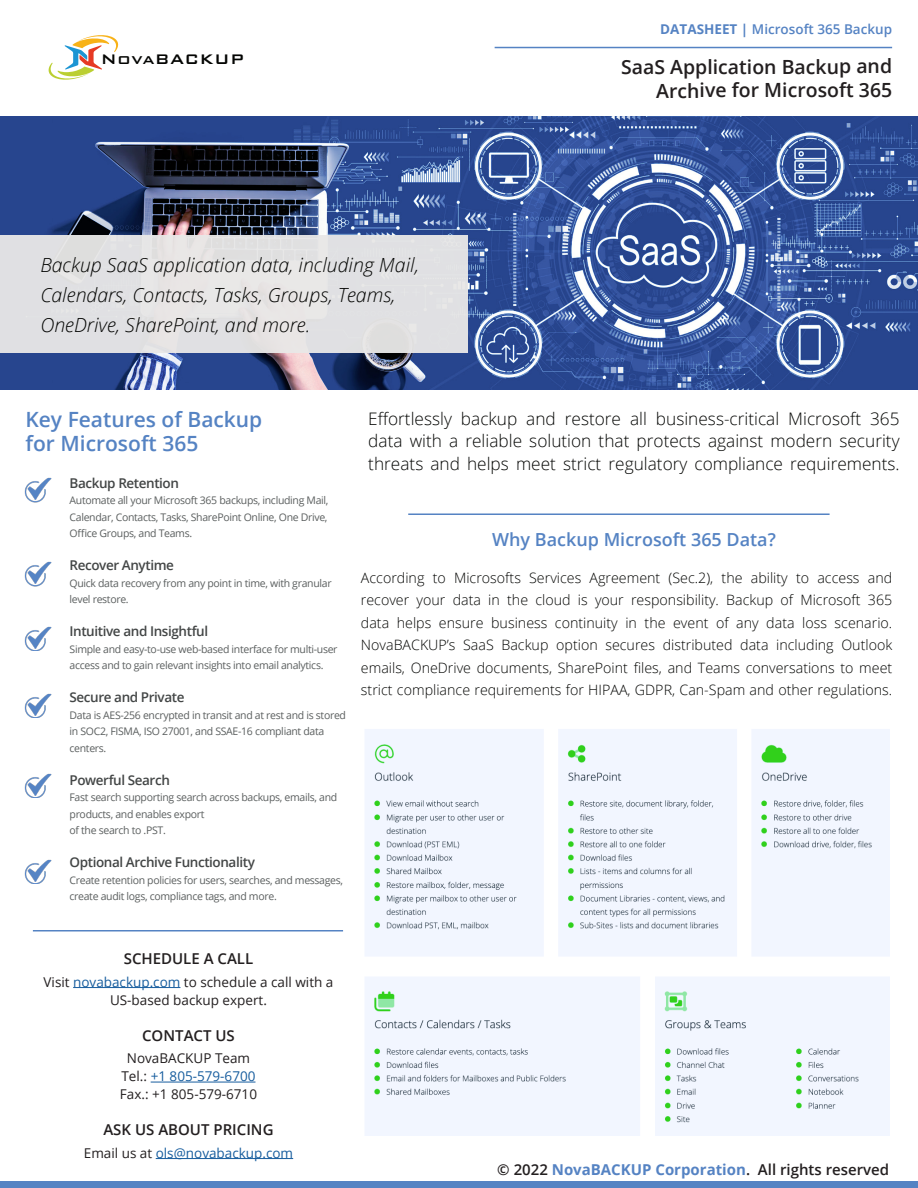
<style>
.page{position:relative;width:918px;height:1188px;background:#fff}
.page>*{position:absolute;margin:0;border:0;box-sizing:border-box;transform-origin:0 0}
.t1{font:600 21px/24px "Open Sans";color:#5583c3}
.t2{font:italic 300 19.5px/30px "Open Sans";color:#040503}
.t3{font:600 19.5px/23.2px "Open Sans";letter-spacing:-.005em;color:#231f20;text-align:right}
.t4{font:500 18.6px "Bank Gothic BT";letter-spacing:.02em;color:#040503}
.t5{font:600 18px "Open Sans";color:#5583c3}
.t6{font:300 17.25px/22.5px "Open Sans";color:#040503;text-align:justify}
.t7{font:600 15px "Open Sans";color:#231f20}
.t8{font:300 14.25px/22.5px "Open Sans";color:#040503;text-align:justify}
.t9{font:13.5px/18px "Open Sans";color:#231f20;text-align:center}
.t10{font:600 13.5px "Open Sans";letter-spacing:-.03em;color:#434646}
.t11{font:600 13.5px "Open Sans";color:#5583c3}
.t12{font:13.5px "Open Sans";color:#175d9e}
.t13{font:10.5px/16.5px "Open Sans";letter-spacing:-.03em;color:#5b5f5f}
.s1{font-weight:700}
.s2{color:#175d9e}
.s3{color:#231f20}
.s4{font-weight:700;color:#5583c3}
</style>
<div class="page">
<img style="left:24px;top:477px;width:28px;height:25px">
<hr style="left:73px;top:987px;width:107px;height:1px;background:#175d9e">
<hr style="left:151px;top:1082px;width:104px;height:1px;background:#175d9e">
<hr style="left:156px;top:1158px;width:137px;height:1px;background:#175d9e">
<div style="left:0;top:1182px;width:918px;height:6px;background:#5583c3"></div>
<svg style="left:49px;top:35px;width:70px;height:45px"></svg>
<hr style="left:495px;top:47px;width:397px;height:1px;background:#5583c3">
<svg style="left:0;top:116px;width:918px;height:274px;background:#3e5895"></svg>
<hr style="left:408px;top:513px;width:422px;height:2px;background:#5583c3">
<div style="left:0;top:236px;width:468px;height:117px;background:#e0e0e3"></div>
<img style="left:24px;top:561px;width:28px;height:25px">
<img style="left:24px;top:626px;width:28px;height:25px">
<img style="left:24px;top:693px;width:28px;height:25px">
<img style="left:24px;top:773px;width:28px;height:25px">
<img style="left:24px;top:859px;width:28px;height:25px">
<hr style="left:33px;top:930px;width:310px;height:2px;background:#5583c3">
<img style="left:365px;top:729px;width:524px;height:406px">
<p class="t4" style="left:101px;top:49px;width:144px">NovaBACKUP</p>
<p class="t2" style="left:40px;top:249px;width:380px">Backup SaaS application data, including Mail,<br>Calendars, Contacts, Tasks, Groups, Teams,<br>OneDrive, SharePoint, and more.</p>
<p class="t11" style="left:660px;top:20px;width:233px"><span class="s1">DATASHEET |</span> Microsoft 365 Backup</p>
<p class="t3" style="left:621px;top:55px;width:273px">SaaS Application Backup and<br>Archive for Microsoft 365</p>
<p class="t1" style="left:25px;top:407px;width:238px">Key Features of Backup for Microsoft 365</p>
<p class="t10" style="left:70px;top:474px;width:111px">Backup Retention</p>
<p class="t13" style="left:70px;top:492px;width:260px;text-align:justify">Automate all your Microsoft 365 backups, including Mail, Calendar, Contacts, Tasks, SharePoint Online, One Drive, Office Groups, and Teams.</p>
<p class="t10" style="left:70px;top:556px;width:106px">Recover Anytime</p>
<p class="t13" style="left:70px;top:574px;width:264px">Quick data recovery from any point in time, with granular level restore.</p>
<p class="t10" style="left:70px;top:622px;width:140px">Intuitive and Insightful</p>
<p class="t13" style="left:70px;top:640px;width:270px">Simple and easy-to-use web-based interface for multi-user access and to gain relevant insights into email analytics.</p>
<p class="t10" style="left:70px;top:688px;width:117px">Secure and Private</p>
<p class="t13" style="left:70px;top:706px;width:278px">Data is AES-256 encrypted in transit and at rest and is stored in SOC2, FISMA, ISO 27001, and SSAE-16 compliant data centers.</p>
<p class="t10" style="left:70px;top:771px;width:102px">Powerful Search</p>
<p class="t13" style="left:70px;top:789px;width:269px">Fast search supporting search across backups, emails, and products, and enables export<br>of the search to .PST.</p>
<p class="t10" style="left:70px;top:853px;width:187px">Optional Archive Functionality</p>
<p class="t13" style="left:70px;top:871px;width:275px">Create retention policies for users, searches, and messages, create audit logs, compliance tags, and more.</p>
<p class="t6" style="left:368px;top:407px;width:533px">Effortlessly backup and restore all business-critical Microsoft 365 data with a reliable solution that protects against modern security threats and helps meet strict regulatory compliance requirements.</p>
<p class="t5" style="left:492px;top:527px;width:285px">Why Backup Microsoft 365 Data?</p>
<p class="t8" style="left:361px;top:566px;width:533px">According to Microsofts Services Agreement (Sec.2), the ability to access and recover your data in the cloud is your responsibility. Backup of Microsoft 365 data helps ensure business continuity in the event of any data loss scenario.<br>NovaBACKUP’s SaaS Backup option secures distributed data including Outlook emails, OneDrive documents, SharePoint files, and Teams conversations to meet strict compliance requirements for HIPAA, GDPR, Can-Spam and other regulations.</p>
<p class="t7" style="left:124px;top:948px;width:131px">SCHEDULE A CALL</p>
<p class="t9" style="left:44px;top:972px;width:291px">Visit <span class="s2">novabackup.com</span> to schedule a call with a<br>US-based backup expert.</p>
<p class="t7" style="left:142px;top:1025px;width:94px">CONTACT US</p>
<p class="t9" style="left:127px;top:1049px;width:125px">NovaBACKUP Team</p>
<p class="t9" style="left:120px;top:1067px;width:139px;text-align:left">Tel.: <span class="s2">+1 805-579-6700<br></span>Fax.: +1 805-579-6710</p>
<p class="t7" style="left:103px;top:1119px;width:172px">ASK US ABOUT PRICING</p>
<p class="t12" style="left:84px;top:1143px;width:211px"><span class="s3">Email us at</span> ols@novabackup.com</p>
<p class="t7" style="left:497px;top:1159px;width:393px">© 2022 <span class="s4">NovaBACKUP Corporation</span>. All rights reserved</p>
</div>
